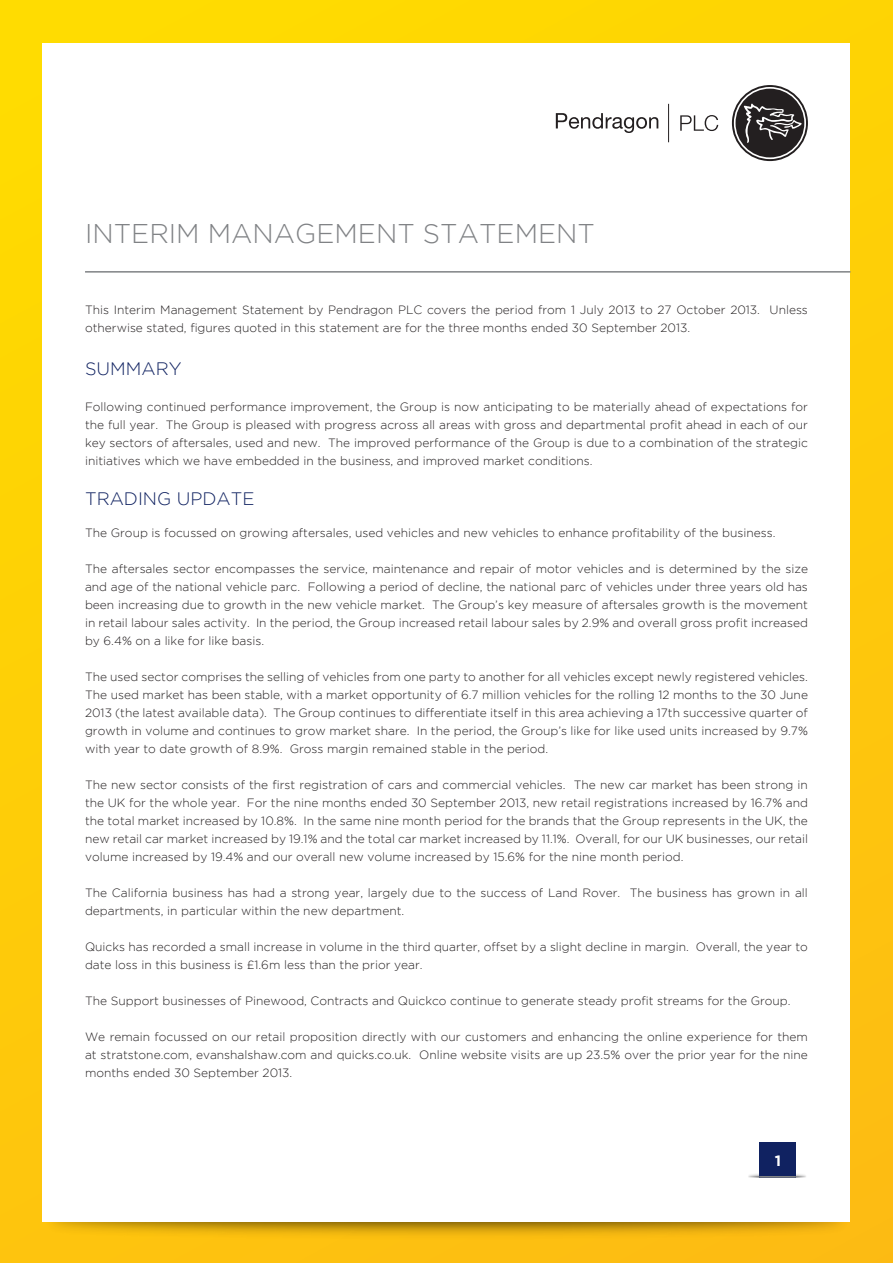
<style>
.page{position:relative;width:893px;height:1263px;background:#fff}
.page>*{position:absolute;margin:0;border:0;box-sizing:border-box;transform-origin:0 0}
.t1{font:300 27px "Gotham";color:#808285}
.t2{font:300 18px "Gotham";color:#102261}
.t3{font:700 15px "Gotham";color:#fff}
.t4{font:300 12px/18px "Gotham";color:#231f20;text-align:justify}
</style>
<div class="page">
<div style="left:0;top:0;width:893px;height:1263px;background:linear-gradient(to bottom,#ffda07,#fdc016)"></div>
<img style="left:11px;top:1207px;width:853px;height:43px">
<div style="left:43px;top:43px;width:807px;height:1178px;background:#fff"></div>
<img style="left:748px;top:1174px;width:58px;height:3px">
<div style="left:759px;top:1142px;width:37px;height:35px;background:#102261"></div>
<hr style="left:750px;top:1176px;width:56px;height:1px;background:#808285">
<hr style="left:85px;top:271px;width:765px;height:2px;background:#808285">
<svg style="left:732px;top:85px;width:76px;height:76px"></svg>
<hr style="left:668px;top:104px;width:1px;height:38px;background:#231f20">
<svg style="left:680px;top:115px;width:38px;height:16px"></svg>
<svg style="left:556px;top:113px;width:102px;height:20px"></svg>
<h1 class="t1" style="left:85px;top:219px;width:511px">INTERIM MANAGEMENT STATEMENT</h1>
<p class="t4" style="left:85px;top:300px;width:724px">This Interim Management Statement by Pendragon PLC covers the period from 1 July 2013 to 27 October 2013. Unless otherwise stated, figures quoted in this statement are for the three months ended 30 September 2013.</p>
<h2 class="t2" style="left:85px;top:359px;width:98px">SUMMARY</h2>
<p class="t4" style="left:85px;top:398px;width:724px">Following continued performance improvement, the Group is now anticipating to be materially ahead of expectations for the full year. The Group is pleased with progress across all areas with gross and departmental profit ahead in each of our key sectors of aftersales, used and new. The improved performance of the Group is due to a combination of the strategic initiatives which we have embedded in the business, and improved market conditions.</p>
<h2 class="t2" style="left:85px;top:488px;width:171px">TRADING UPDATE</h2>
<p class="t4" style="left:85px;top:524px;width:692px">The Group is focussed on growing aftersales, used vehicles and new vehicles to enhance profitability of the business.</p>
<p class="t4" style="left:85px;top:560px;width:724px">The aftersales sector encompasses the service, maintenance and repair of motor vehicles and is determined by the size and age of the national vehicle parc. Following a period of decline, the national parc of vehicles under three years old has been increasing due to growth in the new vehicle market. The Group’s key measure of aftersales growth is the movement in retail labour sales activity. In the period, the Group increased retail labour sales by 2.9% and overall gross profit increased by 6.4% on a like for like basis.</p>
<p class="t4" style="left:85px;top:668px;width:724px">The used sector comprises the selling of vehicles from one party to another for all vehicles except newly registered vehicles.<br>The used market has been stable, with a market opportunity of 6.7 million vehicles for the rolling 12 months to the 30 June 2013 (the latest available data). The Group continues to differentiate itself in this area achieving a 17th successive quarter of growth in volume and continues to grow market share. In the period, the Group’s like for like used units increased by 9.7% with year to date growth of 8.9%. Gross margin remained stable in the period.</p>
<p class="t4" style="left:85px;top:776px;width:724px">The new sector consists of the first registration of cars and commercial vehicles. The new car market has been strong in the UK for the whole year. For the nine months ended 30 September 2013, new retail registrations increased by 16.7% and the total market increased by 10.8%. In the same nine month period for the brands that the Group represents in the UK, the new retail car market increased by 19.1% and the total car market increased by 11.1%. Overall, for our UK businesses, our retail volume increased by 19.4% and our overall new volume increased by 15.6% for the nine month period.</p>
<p class="t4" style="left:85px;top:884px;width:724px">The California business has had a strong year, largely due to the success of Land Rover. The business has grown in all departments, in particular within the new department.</p>
<p class="t4" style="left:85px;top:938px;width:724px">Quicks has recorded a small increase in volume in the third quarter, offset by a slight decline in margin. Overall, the year to date loss in this business is £1.6m less than the prior year.</p>
<p class="t4" style="left:85px;top:992px;width:707px">The Support businesses of Pinewood, Contracts and Quickco continue to generate steady profit streams for the Group.</p>
<p class="t4" style="left:85px;top:1028px;width:724px">We remain focussed on our retail proposition directly with our customers and enhancing the online experience for them at stratstone.com, evanshalshaw.com and quicks.co.uk. Online website visits are up 23.5% over the prior year for the nine months ended 30 September 2013.</p>
<p class="t3" style="left:775px;top:1152px;width:8px">1</p>
</div>
